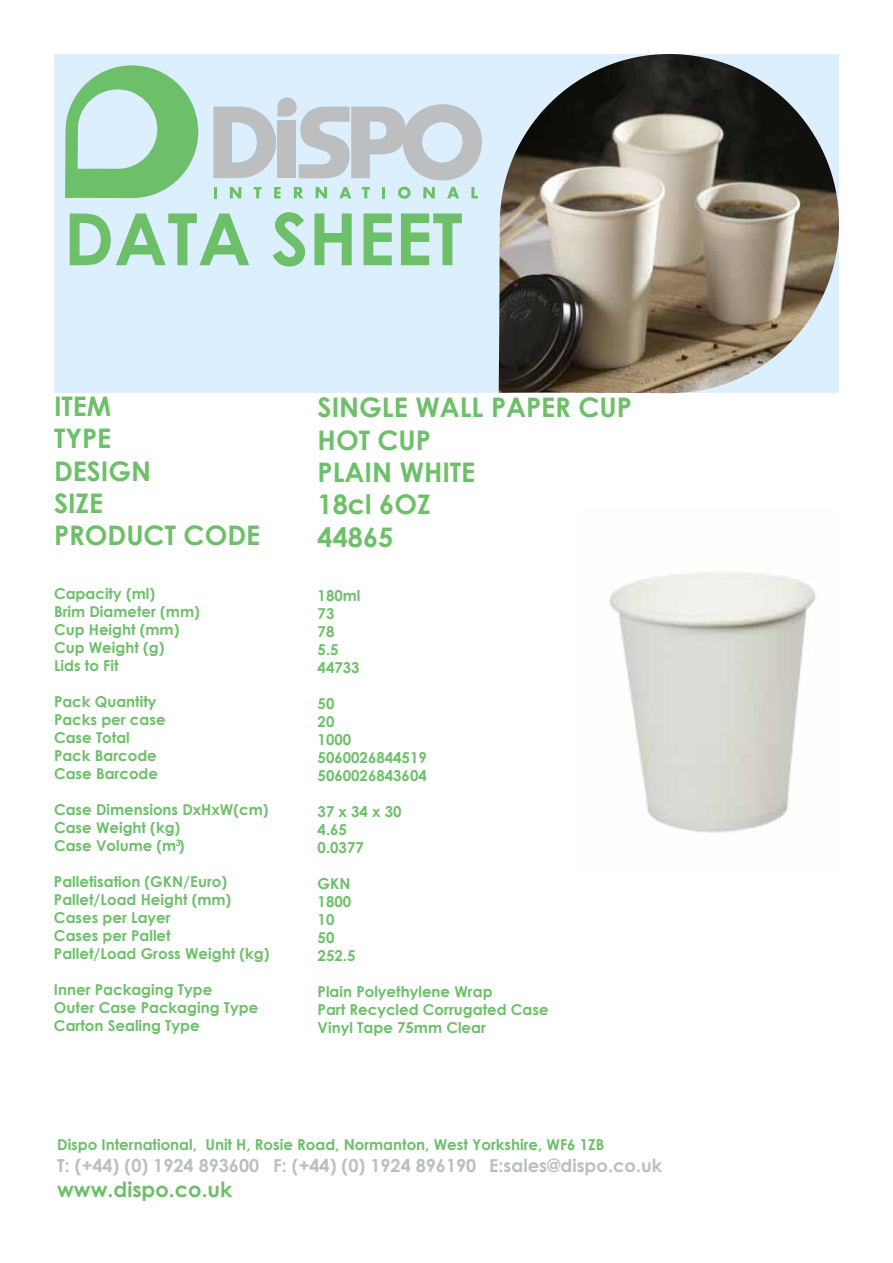
<style>
.page{position:relative;width:893px;height:1263px;background:#fff}
.page>*{position:absolute;margin:0;border:0;box-sizing:border-box;transform-origin:0 0}
.t1{font:700 72px "Century Gothic";color:#6dc069}
.t2{font:700 27px/32.4px "Century Gothic";color:#6dc069}
.t3{font:700 21px "Century Gothic";color:#6dc069}
.t4{font:700 18px "Century Gothic";color:#bcbec0}
.t5{font:700 15px/18px "Century Gothic";color:#6dc069}
.t6{font:700 9px "Century Gothic";color:#6dc069}
</style>
<div class="page">
<div style="left:54px;top:54px;width:785px;height:339px;background:#dbefff"></div>
<img style="left:499px;top:54px;width:340px;height:339px">
<svg style="left:214px;top:187px;width:3px;height:11px"></svg>
<svg style="left:230px;top:187px;width:11px;height:11px"></svg>
<svg style="left:254px;top:187px;width:8px;height:11px"></svg>
<svg style="left:274px;top:187px;width:7px;height:11px"></svg>
<svg style="left:294px;top:187px;width:9px;height:11px"></svg>
<svg style="left:316px;top:187px;width:11px;height:11px"></svg>
<svg style="left:339px;top:187px;width:12px;height:11px"></svg>
<svg style="left:362px;top:187px;width:8px;height:11px"></svg>
<svg style="left:382px;top:187px;width:3px;height:11px"></svg>
<svg style="left:398px;top:187px;width:13px;height:12px"></svg>
<svg style="left:423px;top:187px;width:12px;height:11px"></svg>
<svg style="left:447px;top:187px;width:12px;height:11px"></svg>
<svg style="left:471px;top:187px;width:7px;height:11px"></svg>
<svg style="left:65px;top:65px;width:133px;height:134px"></svg>
<svg style="left:213px;top:97px;width:269px;height:83px"></svg>
<img style="left:609px;top:571px;width:210px;height:264px">
<h1 class="t1" style="left:64px;top:184px;width:400px">DATA SHEET</h1>
<h2 class="t2" style="left:54px;top:388px;width:208px">ITEM<br>TYPE<br>DESIGN<br>SIZE<br>PRODUCT CODE</h2>
<p class="t5" style="left:54px;top:584px;width:147px">Capacity (ml)<br>Brim Diameter (mm)<br>Cup Height (mm)<br>Cup Weight (g)<br>Lids to Fit</p>
<p class="t5" style="left:54px;top:692px;width:113px">Pack Quantity<br>Packs per case<br>Case Total<br>Pack Barcode<br>Case Barcode</p>
<p class="t5" style="left:54px;top:800px;width:216px">Case Dimensions DxHxW(cm)<br>Case Weight (kg)<br>Case Volume (m )</p>
<p class="t5" style="left:54px;top:872px;width:217px">Palletisation (GKN/Euro)<br>Pallet/Load Height (mm)<br>Cases per Layer<br>Cases per Pallet<br>Pallet/Load Gross Weight (kg)</p>
<p class="t5" style="left:54px;top:980px;width:206px">Inner Packaging Type<br>Outer Case Packaging Type<br>Carton Sealing Type</p>
<p class="t6" style="left:176px;top:836px;width:7px">3</p>
<h2 class="t2" style="left:318px;top:390px;width:316px">SINGLE WALL PAPER CUP<br>HOT CUP<br>PLAIN WHITE<br>18cl 6OZ<br>44865</h2>
<p class="t5" style="left:318px;top:586px;width:44px">180ml<br>73<br>78<br>5.5<br>44733</p>
<p class="t5" style="left:318px;top:694px;width:111px">50<br>20<br>1000<br>5060026844519<br>5060026843604</p>
<p class="t5" style="left:318px;top:802px;width:85px">37 x 34 x 30<br>4.65<br>0.0377</p>
<p class="t5" style="left:318px;top:874px;width:39px">GKN<br>1800<br>10<br>50<br>252.5</p>
<p class="t5" style="left:318px;top:982px;width:232px">Plain Polyethylene Wrap<br>Part Recycled Corrugated Case<br>Vinyl Tape 75mm Clear</p>
<p class="t5" style="left:57px;top:1135px;width:549px">Dispo International, Unit H, Rosie Road, Normanton, West Yorkshire, WF6 1ZB</p>
<p class="t4" style="left:57px;top:1151px;width:607px">T: (+44) (0) 1924 893600 F: (+44) (0) 1924 896190 E:sales@dispo.co.uk</p>
<h3 class="t3" style="left:57px;top:1173px;width:177px">www.dispo.co.uk</h3>
</div>
